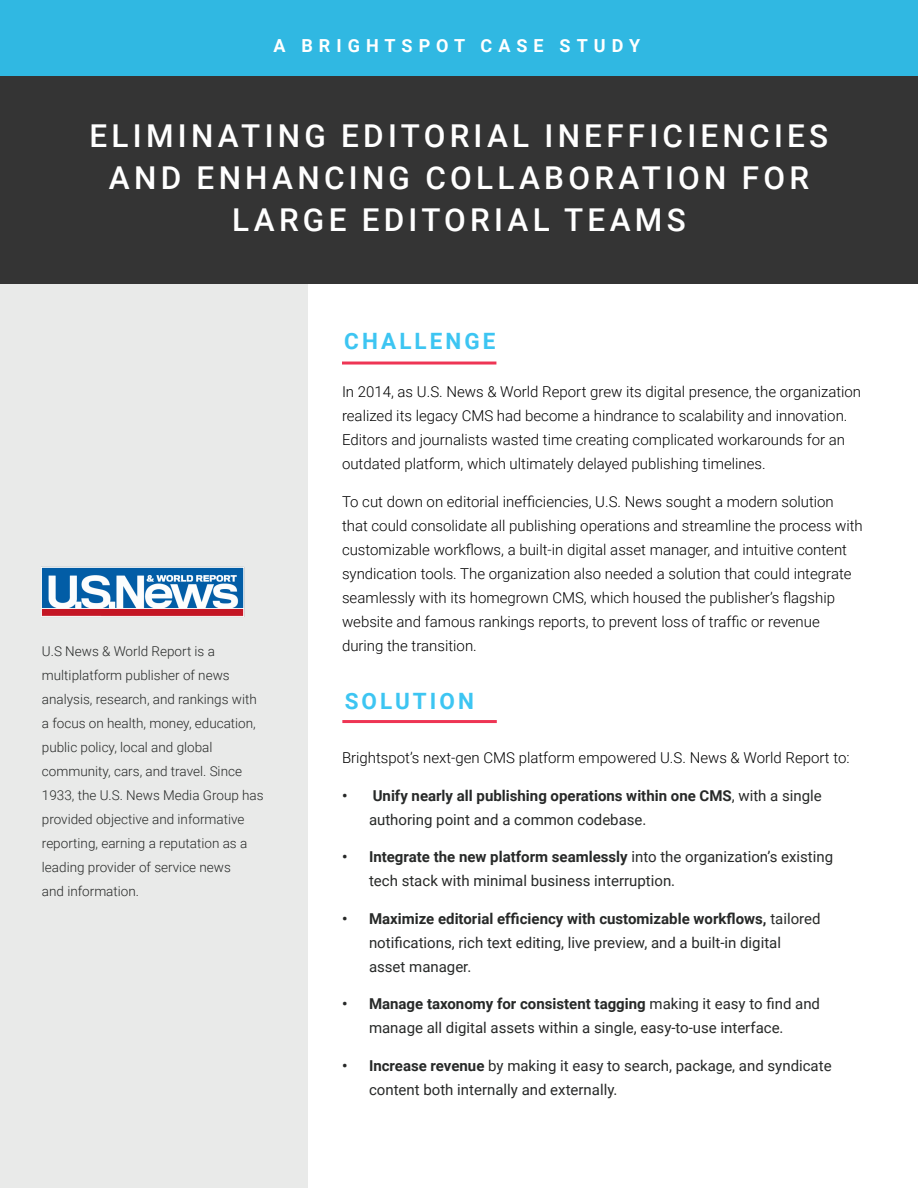
<style>
.page{position:relative;width:918px;height:1188px;background:#fff}
.page>*{position:absolute;margin:0;border:0;box-sizing:border-box;transform-origin:0 0}
.t1{font:500 31.5px/42px "Roboto";letter-spacing:.135em;color:#fff;text-align:center}
.t2{font:700 22.5px "Roboto";letter-spacing:.135em;color:#3dc5f2}
.t3{font:700 18px "Roboto";letter-spacing:.335em;color:#fff}
.Paragraph{font:300 15px/24px "Roboto";color:#000}
.t4{font:15px/24px "Roboto";color:#272928}
.t5{font:700 15px/24px "Roboto";color:#272928}
.Paragraph-2{font:300 13.5px/24px "Roboto";color:#272928}
.s1{font-weight:400}
.s2{font-weight:700}
</style>
<div class="page">
<div style="left:0;top:76px;width:308px;height:1112px;background:#e9eae9"></div>
<div style="left:0;top:0;width:918px;height:284px;background:#343434"></div>
<div style="left:0;top:0;width:918px;height:76px;background:#30b8e2"></div>
<hr style="left:342px;top:362px;width:154px;height:3px;background:#ee3554">
<hr style="left:342px;top:720px;width:155px;height:3px;background:#ee3554">
<img style="left:42px;top:567px;width:202px;height:50px">
<p class="t3" style="left:273px;top:33px;width:368px">A BRIGHTSPOT CASE STUDY</p>
<p class="t1" style="left:90px;top:113px;width:740px">ELIMINATING EDITORIAL INEFFICIENCIES<br>AND ENHANCING COLLABORATION FOR<br>LARGE EDITORIAL TEAMS</p>
<p class="Paragraph-2" style="left:42px;top:639px;width:223px">U.S News &amp; World Report is a multiplatform publisher of news analysis, research, and rankings with a focus on health, money, education, public policy, local and global community, cars, and travel. Since<br>1933, the U.S. News Media Group has provided objective and informative reporting, earning a reputation as a leading provider of service news<br>and information.</p>
<p class="t2" style="left:344px;top:325px;width:153px">CHALLENGE</p>
<p class="Paragraph" style="left:342px;top:379px;width:521px">In 2014, as U.S. News &amp; World Report grew its digital presence, the organization realized its legacy CMS had become a hindrance to scalability and innovation.<br>Editors and journalists wasted time creating complicated workarounds for an outdated platform, which ultimately delayed publishing timelines.</p>
<p class="Paragraph" style="left:342px;top:489px;width:522px">To cut down on editorial inefficiencies, U.S. News sought a modern solution that could consolidate all publishing operations and streamline the process with customizable workflows, a built-in digital asset manager, and intuitive content syndication tools. The organization also needed a solution that could integrate seamlessly with its homegrown CMS, which housed the publisher’s flagship website and famous rankings reports, to prevent loss of traffic or revenue during the transition.</p>
<p class="t2" style="left:345px;top:685px;width:131px">SOLUTION</p>
<p class="Paragraph" style="left:342px;top:745px;width:509px">Brightspot’s next-gen CMS platform empowered U.S. News &amp; World Report to:</p>
<p class="t5" style="left:369px;top:783px;width:454px;text-indent:-27px">• Unify nearly all publishing operations within one CMS<span class="s1">, with a single authoring point and a common codebase.</span></p>
<p class="t4" style="left:369px;top:844px;width:466px;text-indent:-27px"><span class="s2">• Integrate the new platform seamlessly</span> into the organization’s existing tech stack with minimal business interruption.</p>
<p class="t4" style="left:369px;top:906px;width:453px;text-indent:-27px"><span class="s2">• Maximize editorial efficiency with customizable workflows,</span> tailored notifications, rich text editing, live preview, and a built-in digital asset manager.</p>
<p class="t4" style="left:369px;top:991px;width:453px;text-indent:-27px"><span class="s2">• Manage taxonomy for consistent tagging</span> making it easy to find and manage all digital assets within a single, easy-to-use interface.</p>
<p class="t4" style="left:369px;top:1053px;width:464px;text-indent:-27px"><span class="s2">• Increase revenue</span> by making it easy to search, package, and syndicate content both internally and externally.</p>
</div>
